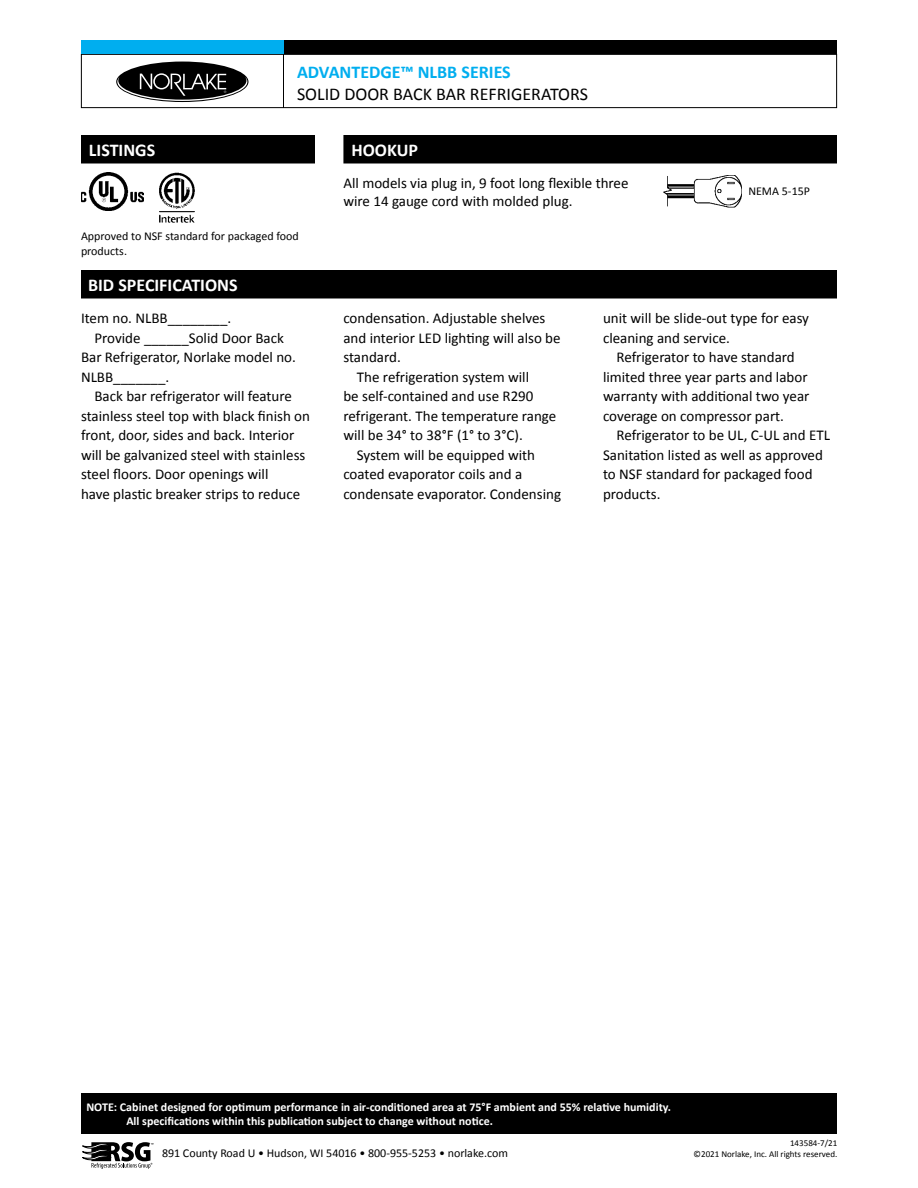
<style>
.page{position:relative;width:918px;height:1188px;background:#fff}
.page>*{position:absolute;margin:0;border:0;box-sizing:border-box;transform-origin:0 0}
.t1{font:700 18px "Calibri";color:#fff}
.t2{font:18px "Calibri";color:#000}
.t3{font:700 18px "Calibri";color:#00aeef}
.t4{font:15px/19.5px "Calibri";color:#000}
.t5{font:700 12px/14.4px "Calibri";color:#fff}
.t6{font:12px/14.4px "Calibri";color:#000}
.t7{font:9px/10.8px "Calibri";color:#000;text-align:right}
</style>
<div class="page">
<div style="left:81px;top:1094px;width:756px;height:40px;background:#000"></div>
<svg style="left:82px;top:1142px;width:72px;height:27px"></svg>
<div style="left:81px;top:54px;width:756px;height:54px;border:1px solid #000"></div>
<hr style="left:283px;top:54px;width:1px;height:54px;background:#000">
<div style="left:81px;top:40px;width:756px;height:14px;background:#000"></div>
<div style="left:81px;top:40px;width:203px;height:14px;background:#00aeef"></div>
<div style="left:116px;top:62px;width:132px;height:40px;background:#000;border-radius:50%"></div>
<svg style="left:117px;top:73px;width:130px;height:28px"></svg>
<div style="left:84px;top:273px;width:750px;height:22px;background:#000"></div>
<div style="left:81px;top:270px;width:756px;height:28px;border:2px solid #000"></div>
<img style="left:663px;top:176px;width:79px;height:31px">
<div style="left:84px;top:138px;width:228px;height:23px;background:#000"></div>
<div style="left:81px;top:135px;width:234px;height:29px;border:2px solid #000"></div>
<div style="left:344px;top:136px;width:492px;height:27px;background:#000"></div>
<div style="left:343px;top:135px;width:494px;height:29px;border:2px solid #000"></div>
<img style="left:159px;top:173px;width:36px;height:50px">
<img style="left:81px;top:173px;width:62px;height:38px">
<p class="t3" style="left:297px;top:61px;width:215px">ADVANTEDGE™ NLBB SERIES</p>
<p class="t2" style="left:297px;top:82px;width:293px">SOLID DOOR BACK BAR REFRIGERATORS</p>
<p class="t1" style="left:89px;top:139px;width:68px">LISTINGS</p>
<p class="t1" style="left:351px;top:139px;width:68px">HOOKUP</p>
<p class="t6" style="left:81px;top:229px;width:219px">Approved to NSF standard for packaged food products.</p>
<p class="t1" style="left:88px;top:274px;width:151px">BID SPECIFICATIONS</p>
<p class="t4" style="left:81px;top:309px;width:152px">Item no. NLBB________.</p>
<p class="t4" style="left:94px;top:328px;width:191px">Provide ______Solid Door Back</p>
<p class="t4" style="left:81px;top:348px;width:216px">Bar Refrigerator, Norlake model no.</p>
<p class="t4" style="left:81px;top:367px;width:90px">NLBB_______.</p>
<p class="t4" style="left:94px;top:387px;width:199px">Back bar refrigerator will feature</p>
<p class="t4" style="left:81px;top:406px;width:231px">stainless steel top with black finish on</p>
<p class="t4" style="left:81px;top:426px;width:215px">front, door, sides and back. Interior</p>
<p class="t4" style="left:81px;top:445px;width:226px">will be galvanized steel with stainless</p>
<p class="t4" style="left:81px;top:465px;width:189px">steel floors. Door openings will</p>
<p class="t4" style="left:81px;top:484px;width:221px">have plastic breaker strips to reduce</p>
<p class="t4" style="left:343px;top:174px;width:287px;line-height:18px">All models via plug in, 9 foot long flexible three wire 14 gauge cord with molded plug.</p>
<p class="t6" style="left:748px;top:183px;width:63px">NEMA 5-15P</p>
<p class="t4" style="left:343px;top:309px;width:204px">condensation. Adjustable shelves</p>
<p class="t4" style="left:343px;top:328px;width:219px">and interior LED lighting will also be</p>
<p class="t4" style="left:343px;top:348px;width:59px">standard.</p>
<p class="t4" style="left:357px;top:367px;width:174px">The refrigeration system will</p>
<p class="t4" style="left:343px;top:387px;width:192px">be self-contained and use R290</p>
<p class="t4" style="left:343px;top:406px;width:214px">refrigerant. The temperature range</p>
<p class="t4" style="left:343px;top:426px;width:181px">will be 34° to 38°F (1° to 3°C).</p>
<p class="t4" style="left:357px;top:445px;width:180px">System will be equipped with</p>
<p class="t4" style="left:343px;top:465px;width:180px">coated evaporator coils and a</p>
<p class="t4" style="left:343px;top:484px;width:219px">condensate evaporator. Condensing</p>
<p class="t4" style="left:603px;top:309px;width:208px">unit will be slide-out type for easy cleaning and service.</p>
<p class="t4" style="left:603px;top:348px;width:208px;text-indent:14px">Refrigerator to have standard limited three year parts and labor warranty with additional two year coverage on compressor part.</p>
<p class="t4" style="left:603px;top:426px;width:229px;text-indent:14px">Refrigerator to be UL, C-UL and ETL<br>Sanitation listed as well as approved to NSF standard for packaged food products.</p>
<p class="t5" style="left:126px;top:1100px;width:546px;text-indent:-40px">NOTE: Cabinet designed for optimum performance in air-conditioned area at 75°F ambient and 55% relative humidity.<br>All specifications within this publication subject to change without notice.</p>
<p class="t6" style="left:162px;top:1146px;width:347px">891 County Road U • Hudson, WI 54016 • 800-955-5253 • norlake.com</p>
<p class="t7" style="left:694px;top:1138px;width:145px">143584-7/21<br>©2021 Norlake, Inc. All rights reserved.</p>
</div>
